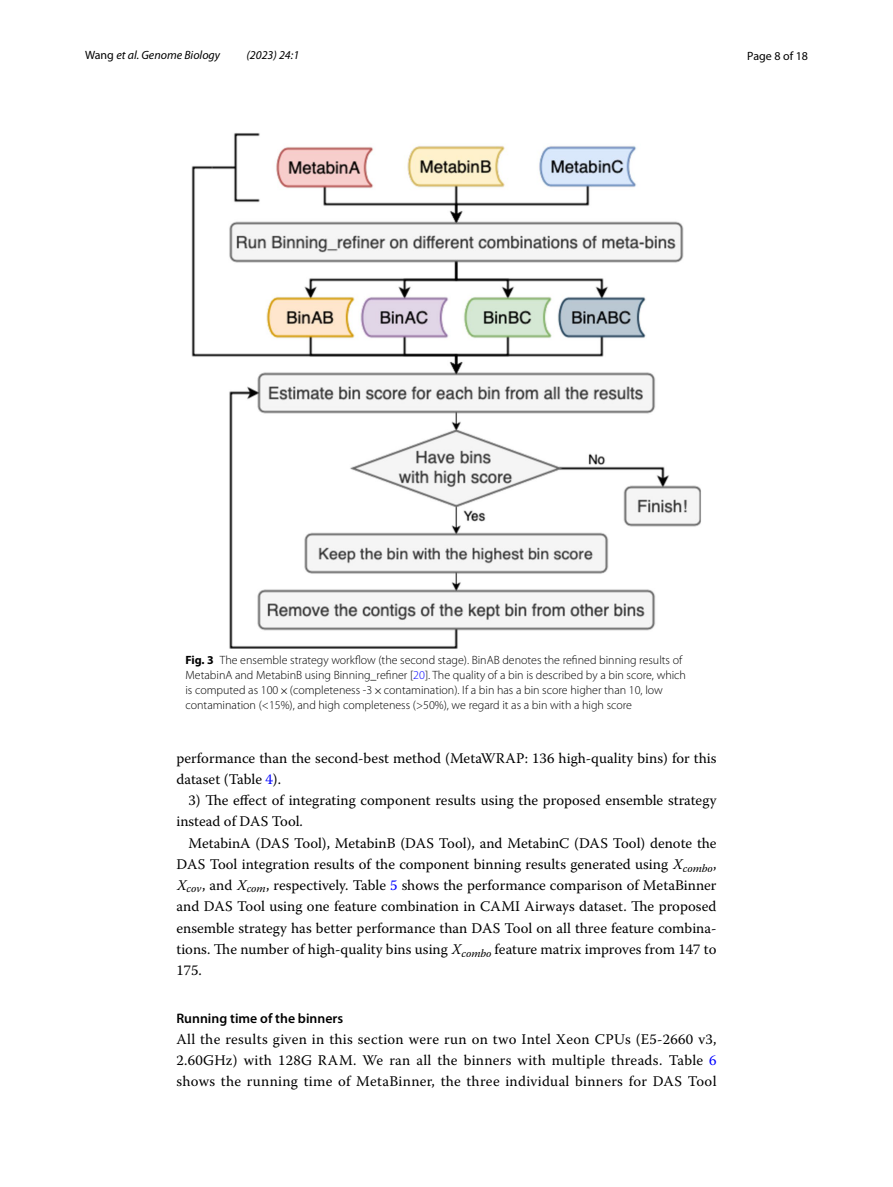
<style>
.page{position:relative;width:893px;height:1187px;background:#fff}
.page>*{position:absolute;margin:0;border:0;box-sizing:border-box;transform-origin:0 0}
.t1{font:14.7px/21.1px "Warnock Pro";color:#000}
.t2{font:600 13.8px "Myriad Pro";color:#000}
.t3{font:300 12px/15px "Myriad Pro";color:#000}
.t4{font:italic 12px "Myriad Pro";color:#000}
.t5{font:12px "Myriad Pro";color:#000}
.s1{font-style:normal}
.s2{font-weight:700}
.s3{color:#00f}
.s4{font-family:"MTSYN";font-weight:400}
.s5{font-family:"MTSYN2";font-weight:400}
.s6{font-family:"Warnock Pro It 10"}
.s7{font-family:"Warnock Pro It 11"}
.s8{font-family:"Warnock Pro It 12"}
.s9{font-family:"Warnock Pro It 13"}
</style>
<div class="page">
<img style="left:191px;top:133px;width:510px;height:516px">
<p class="t4" style="left:85px;top:48px;width:137px"><span class="s1">Wang</span> et al. Genome Biology</p>
<p class="t4" style="left:246px;top:48px;width:54px">(2023) 24:1</p>
<p class="t5" style="left:747px;top:48px;width:62px">Page 8 of 18</p>
<p class="t3" style="left:185px;top:652px;width:502px"><span class="s2">Fig. 3</span> The ensemble strategy workflow (the second stage). BinAB denotes the refined binning results of MetabinA and MetabinB using Binning_refiner [<span class="s3">20</span>]. The quality of a bin is described by a bin score, which is computed as 100 <span class="s4">×</span> (completeness -3 <span class="s5">×</span> contamination). If a bin has a bin score higher than 10, low contamination (&lt;15%), and high completeness (&gt;50%), we regard it as a bin with a high score</p>
<p class="t1" style="left:176px;top:747px;width:542px">performance than the second-best method (MetaWRAP: 136 high-quality bins) for this dataset (Table <span class="s3">4</span>).</p>
<p class="t1" style="left:176px;top:789px;width:541px;text-indent:12px">3) The effect of integrating component results using the proposed ensemble strategy instead of DAS Tool.</p>
<p class="t1" style="left:176px;top:832px;width:542px;text-align:justify;text-indent:12px">MetabinA (DAS Tool), MetabinB (DAS Tool), and MetabinC (DAS Tool) denote the DAS Tool integration results of the component binning results generated using <span class="s6">X</span><sub>combo</sub>, <span class="s7">X</span><sub>cov</sub>, and <span class="s8">X</span><sub>com</sub>, respectively. Table <span class="s3">5</span> shows the performance comparison of MetaBinner and DAS Tool using one feature combination in CAMI Airways dataset. The proposed ensemble strategy has better performance than DAS Tool on all three feature combina&shy;tions. The number of high-quality bins using <span class="s9">X</span><sub>combo</sub> feature matrix improves from 147 to 175.</p>
<p class="t2" style="left:176px;top:1009px;width:168px">Running time of the binners</p>
<p class="t1" style="left:176px;top:1027px;width:542px;text-align:justify">All the results given in this section were run on two Intel Xeon CPUs (E5-2660 v3, 2.60GHz) with 128G RAM. We ran all the binners with multiple threads. Table <span class="s3">6 </span>shows the running time of MetaBinner, the three individual binners for DAS Tool</p>
</div>
